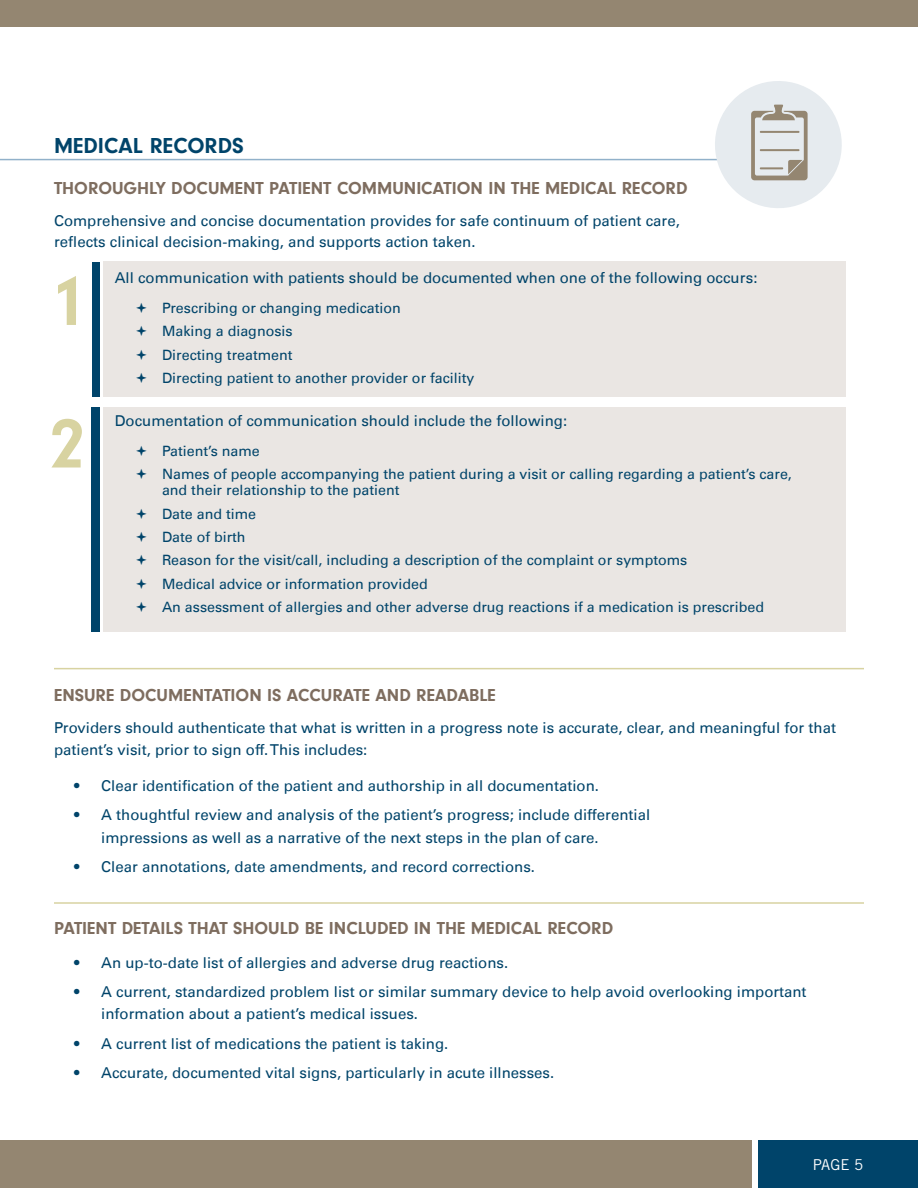
<style>
.page{position:relative;width:918px;height:1188px;background:#fff}
.page>*{position:absolute;margin:0;border:0;box-sizing:border-box;transform-origin:0 0}
.t1{font:700 72px/142.5px "Neuzeit Gro";color:#d8d3a1}
.t2{font:700 22.5px "Neuzeit Gro";color:#00446a}
.t3{font:700 18px "Neuzeit Gro";color:#7e6d5f}
.t4{font:15px/22.5px "Univers LT";color:#00446a}
.t5{font:15px "Trade Gothic LT Std";color:#fff}
.t6{font:14.25px/23.2px "Univers LT";color:#00446a}
</style>
<div class="page">
<div style="left:104px;top:261px;width:742px;height:135px;background:#eae6e3"></div>
<div style="left:92px;top:262px;width:8px;height:134px;background:#00446a"></div>
<div style="left:104px;top:407px;width:742px;height:225px;background:#eae6e3"></div>
<div style="left:92px;top:407px;width:8px;height:225px;background:#00446a"></div>
<div style="left:759px;top:1141px;width:159px;height:47px;background:#00446a"></div>
<div style="left:0;top:0;width:918px;height:27px;background:#948671"></div>
<div style="left:0;top:1141px;width:752px;height:47px;background:#948671"></div>
<hr style="left:0;top:159px;width:720px;height:1px;background:#91b1ca">
<hr style="left:54px;top:902px;width:810px;height:2px;background:#d8d3a1">
<hr style="left:54px;top:668px;width:810px;height:1px;background:#d8d3a1">
<svg style="left:707px;top:81px;width:135px;height:127px"></svg>
<hr style="left:760px;top:131px;width:40px;height:2px;background:#948671">
<hr style="left:760px;top:149px;width:40px;height:2px;background:#948671">
<hr style="left:760px;top:167px;width:23px;height:2px;background:#948671">
<h2 class="t2" style="left:54px;top:133px;width:191px">MEDICAL RECORDS</h2>
<p class="t3" style="left:54px;top:178px;width:635px">THOROUGHLY DOCUMENT PATIENT COMMUNICATION IN THE MEDICAL RECORD</p>
<p class="t4" style="left:54px;top:211px;width:627px;line-height:21px">Comprehensive and concise documentation provides for safe continuum of patient care, reflects clinical decision-making, and supports action taken.</p>
<p class="t4" style="left:115px;top:267px;width:644px">All communication with patients should be documented when one of the following occurs:</p>
<p class="t6" style="left:162px;top:297px;width:314px">Prescribing or changing medication<br>Making a diagnosis<br>Directing treatment<br>Directing patient to another provider or facility</p>
<p class="t4" style="left:115px;top:409px;width:454px">Documentation of communication should include the following:</p>
<p class="t6" style="left:162px;top:439px;width:631px">Patient’s name<br>Names of people accompanying the patient during a visit or calling regarding a patient’s care,</p>
<p class="t6" style="left:162px;top:479px;width:604px">and their relationship to the patient<br>Date and time<br>Date of birth<br>Reason for the visit/call, including a description of the complaint or symptoms<br>Medical advice or information provided<br>An assessment of allergies and other adverse drug reactions if a medication is prescribed</p>
<h1 class="t1" style="left:49px;top:231px;width:38px">1<br>2</h1>
<p class="t3" style="left:54px;top:685px;width:443px">ENSURE DOCUMENTATION IS ACCURATE AND READABLE</p>
<p class="t4" style="left:54px;top:716px;width:784px">Providers should authenticate that what is written in a progress note is accurate, clear, and meaningful for that patient’s visit, prior to sign off. This includes:</p>
<p class="t4" style="left:74px;top:775px;width:526px">• Clear identification of the patient and authorship in all documentation.</p>
<p class="t4" style="left:101px;top:804px;width:551px;text-indent:-27px">• A thoughtful review and analysis of the patient’s progress; include differential impressions as well as a narrative of the next steps in the plan of care.</p>
<p class="t4" style="left:74px;top:856px;width:462px">• Clear annotations, date amendments, and record corrections.</p>
<p class="t3" style="left:54px;top:918px;width:561px">PATIENT DETAILS THAT SHOULD BE INCLUDED IN THE MEDICAL RECORD</p>
<p class="t4" style="left:74px;top:951px;width:436px">• An up-to-date list of allergies and adverse drug reactions.</p>
<p class="t4" style="left:101px;top:980px;width:707px;text-indent:-27px">• A current, standardized problem list or similar summary device to help avoid overlooking important information about a patient’s medical issues.</p>
<p class="t4" style="left:74px;top:1032px;width:376px">• A current list of medications the patient is taking.</p>
<p class="t4" style="left:74px;top:1061px;width:482px">• Accurate, documented vital signs, particularly in acute illnesses.</p>
<p class="t5" style="left:813px;top:1155px;width:52px">PAGE 5</p>
</div>
